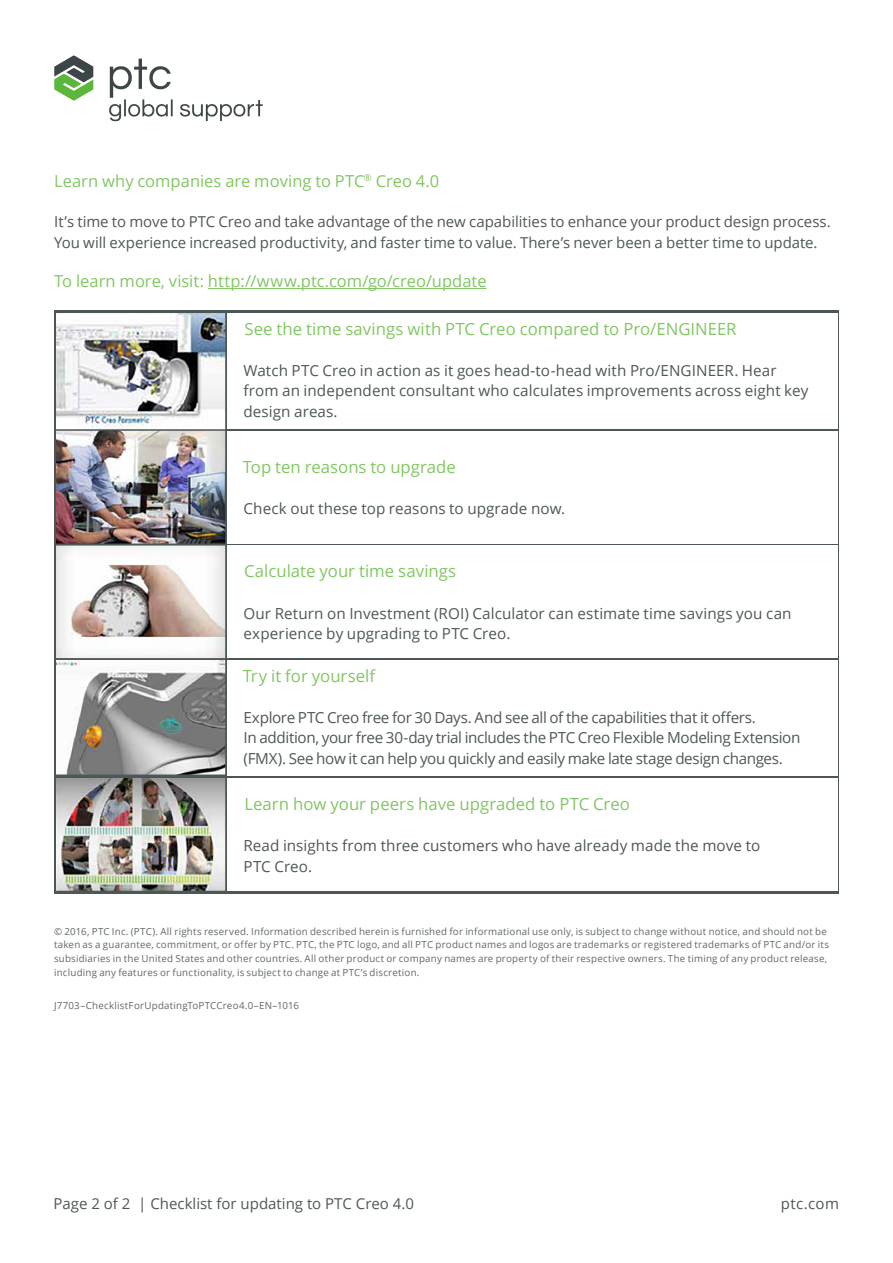
<style>
.page{position:relative;width:893px;height:1263px;background:#fff}
.page>*{position:absolute;margin:0;border:0;box-sizing:border-box;transform-origin:0 0}
._3__Text_Subhead_1{font:16.8px "Open Sans";color:#82c663}
._3__Text_Subhead_1-2{font:16.5px "Open Sans";color:#82c663}
._4__Text_Body{font:15.3px/20.5px "Open Sans";color:#4e5758}
._4__Text_Body-2{font:15.3px/20.5px "Open Sans";letter-spacing:-.025em;color:#4e5758}
._4__Text_Body-3{font:15px/20.2px "Open Sans";letter-spacing:-.005em;color:#4e5758}
._10__Legal{font:9.75px/13.5px "Open Sans";letter-spacing:.025em;color:#616869}
</style>
<div class="page">
<img style="left:54px;top:55px;width:209px;height:67px">
<hr style="left:208px;top:288px;width:279px;height:1px;background:#82c663">
<div style="left:54px;top:310px;width:785px;height:584px;background:#4e5758"></div>
<div style="left:227px;top:313px;width:610px;height:116px;background:#fff"></div>
<img style="left:57px;top:314px;width:167px;height:115px">
<div style="left:54px;top:311px;width:173px;height:145px;border:2px solid #4e5758"></div>
<div style="left:227px;top:545px;width:610px;height:113px;background:#fff"></div>
<img style="left:57px;top:432px;width:167px;height:225px">
<div style="left:54px;top:544px;width:173px;height:116px;border:2px solid #4e5758"></div>
<div style="left:227px;top:431px;width:610px;height:112px;background:#fff"></div>
<div style="left:54px;top:429px;width:173px;height:116px;border:2px solid #4e5758"></div>
<div style="left:227px;top:660px;width:610px;height:116px;background:#fff"></div>
<img style="left:57px;top:661px;width:167px;height:112px">
<div style="left:54px;top:658px;width:173px;height:118px;border:2px solid #4e5758"></div>
<div style="left:227px;top:778px;width:610px;height:113px;background:#fff"></div>
<img style="left:57px;top:779px;width:167px;height:110px">
<div style="left:54px;top:776px;width:173px;height:116px;border:2px solid #4e5758"></div>
<p class="_3__Text_Subhead_1-2" style="left:54px;top:169px;width:386px">Learn why companies are moving to PTC<sup>®</sup> Creo 4.0</p>
<p class="_4__Text_Body-3" style="left:54px;top:211px;width:778px">It’s time to move to PTC Creo and take advantage of the new capabilities to enhance your product design process.<br>You will experience increased productivity, and faster time to value. There’s never been a better time to update.</p>
<p class="_3__Text_Subhead_1-2" style="left:54px;top:270px;width:434px">To learn more, visit: http://www.ptc.com/go/creo/update</p>
<p class="_3__Text_Subhead_1" style="left:244px;top:317px;width:494px">See the time savings with PTC Creo compared to Pro/ENGINEER</p>
<p class="_4__Text_Body" style="left:244px;top:360px;width:566px">Watch PTC Creo in action as it goes head-to-head with Pro/ENGINEER. Hear from an independent consultant who calculates improvements across eight key design areas.</p>
<p class="_3__Text_Subhead_1" style="left:243px;top:455px;width:215px">Top ten reasons to upgrade</p>
<p class="_4__Text_Body" style="left:244px;top:498px;width:323px">Check out these top reasons to upgrade now.</p>
<p class="_3__Text_Subhead_1" style="left:244px;top:560px;width:214px">Calculate your time savings</p>
<p class="_4__Text_Body" style="left:244px;top:602px;width:549px">Our Return on Investment (ROI) Calculator can estimate time savings you can experience by upgrading to PTC Creo.</p>
<p class="_3__Text_Subhead_1" style="left:243px;top:664px;width:134px">Try it for yourself</p>
<p class="_4__Text_Body-2" style="left:244px;top:707px;width:558px">Explore PTC Creo free for 30 Days. And see all of the capabilities that it offers.<br>In addition, your free 30-day trial includes the PTC Creo Flexible Modeling Extension (FMX). See how it can help you quickly and easily make late stage design changes.</p>
<p class="_3__Text_Subhead_1" style="left:244px;top:792px;width:387px">Learn how your peers have upgraded to PTC Creo</p>
<p class="_4__Text_Body" style="left:244px;top:835px;width:518px">Read insights from three customers who have already made the move to<br>PTC Creo.</p>
<p class="_10__Legal" style="left:54px;top:924px;width:776px">© 2016, PTC Inc. (PTC). All rights reserved. Information described herein is furnished for informational use only, is subject to change without notice, and should not be taken as a guarantee, commitment, or offer by PTC. PTC, the PTC logo, and all PTC product names and logos are trademarks or registered trademarks of PTC and/or its subsidiaries in the United States and other countries. All other product or company names are property of their respective owners. The timing of any product release, including any features or functionality, is subject to change at PTC’s discretion.</p>
<p class="_10__Legal" style="left:54px;top:999px;width:247px">J7703–ChecklistForUpdatingToPTCCreo4.0–EN–1016</p>
<h3 class="_4__Text_Body-3" style="left:53px;top:1193px;width:362px">Page 2 of 2 | Checklist for updating to PTC Creo 4.0</h3>
<h3 class="_4__Text_Body-3" style="left:781px;top:1193px;width:60px">ptc.com</h3>
</div>
